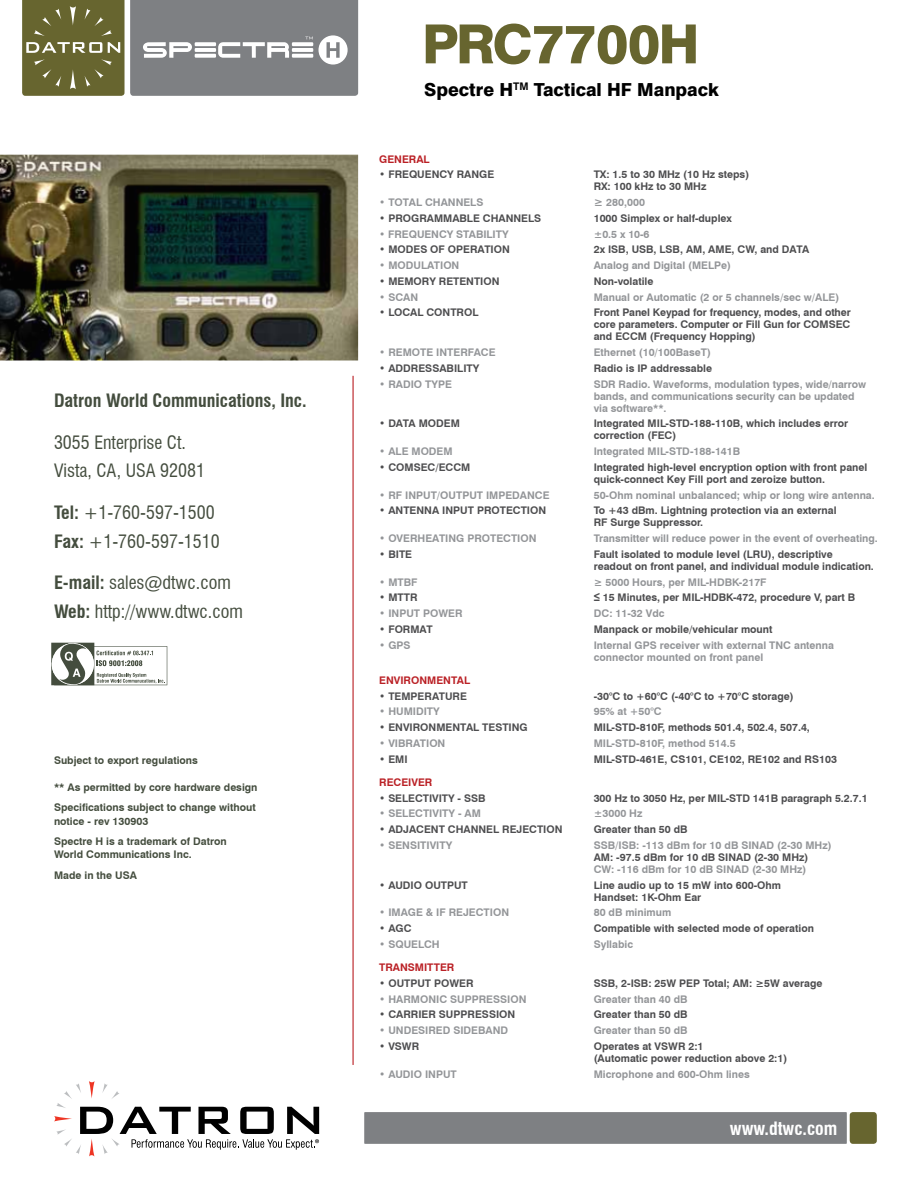
<style>
.page{position:relative;width:918px;height:1188px;background:#fff}
.page>*{position:absolute;margin:0;border:0;box-sizing:border-box;transform-origin:0 0}
.t1{font:800 54px "Swiss 721 BT";color:#67652f}
.t2{font:condensed 18px/28.5px "Swiss 721 BT";color:#444d3e}
.t3{font:700 condensed 18px "Swiss 721 BT";color:#444d3e}
.t4{font:800 18px "Swiss 721 BT";color:#000}
.t5{font:700 condensed 18px "Swiss 721 BT";color:#fff}
.t6{font:700 10.5px/12px "Swiss 721 BT";color:#4d4d4f}
.t7{font:700 10.5px/12px "Swiss 721 BT";color:#939598}
.t8{font:700 10.5px/20.2px "Swiss 721 BT";color:#444d3e}
.t9{font:700 10.5px "Swiss 721 BT";color:#ba2025}
.s1{font-weight:700}
.s2{font-size:11.25px}
.s3{font-family:"Arial";font-size:11.25px}
</style>
<div class="page">
<svg style="left:54px;top:1081px;width:265px;height:75px"></svg>
<div style="left:364px;top:1112px;width:483px;height:32px;background:#7e8083"></div>
<div style="left:850px;top:1112px;width:27px;height:32px;background:#67652f;border-radius:3px"></div>
<hr style="left:353px;top:376px;width:1px;height:689px;background:#ba2025">
<svg style="left:22px;top:0;width:336px;height:96px;background:#868779"></svg>
<svg style="left:51px;top:643px;width:116px;height:43px"></svg>
<img style="left:0;top:155px;width:358px;height:206px">
<h2 class="t3" style="left:54px;top:389px;width:254px">Datron World Communications, Inc.</h2>
<h2 class="t2" style="left:54px;top:428px;width:153px">3055 Enterprise Ct.<br>Vista, CA, USA 92081</h2>
<h2 class="t2" style="left:54px;top:498px;width:167px"><span class="s1">Tel:</span> +1-760-597-1500<br><span class="s1">Fax:</span> +1-760-597-1510</h2>
<h2 class="t2" style="left:54px;top:569px;width:190px"><span class="s1">E-mail:</span> sales@dtwc.com<br><span class="s1">Web:</span> http://www.dtwc.com</h2>
<p class="t8" style="left:54px;top:750px;width:145px">Subject to export regulations</p>
<p class="t8" style="left:54px;top:777px;width:205px">** As permitted by core hardware design<br>Specifications subject to change without</p>
<p class="t8" style="left:54px;top:811px;width:174px">notice - rev 130903<br>Spectre H is a trademark of Datron</p>
<p class="t8" style="left:54px;top:845px;width:139px">World Communications Inc.<br>Made in the USA</p>
<h1 class="t1" style="left:422px;top:11px;width:279px">PRC7700H</h1>
<h2 class="t4" style="left:424px;top:78px;width:296px">Spectre H<sup>TM</sup> Tactical HF Manpack</h2>
<p class="t9" style="left:379px;top:153px;width:17px">General</p>
<p class="t6" style="left:379px;top:169px;width:117px">• FREQUENCY RANGE</p>
<p class="t6" style="left:594px;top:169px;width:157px">TX: 1.5 to 30 MHz (10 Hz steps)<br>RX: 100 kHz to 30 MHz</p>
<p class="t7" style="left:379px;top:196px;width:106px">• TOTAL CHANNELS</p>
<p class="t7" style="left:594px;top:196px;width:53px"><span class="s2">≥</span> 280,000</p>
<p class="t6" style="left:379px;top:212px;width:163px">• PROGRAMMABLE CHANNELS</p>
<p class="t6" style="left:594px;top:212px;width:140px">1000 Simplex or half-duplex</p>
<p class="t7" style="left:379px;top:228px;width:131px">• FREQUENCY STABILITY</p>
<p class="t7" style="left:594px;top:228px;width:57px">±0.5 x 10-6</p>
<p class="t6" style="left:379px;top:244px;width:132px">• MODES OF OPERATION</p>
<p class="t6" style="left:594px;top:244px;width:217px">2x ISB, USB, LSB, AM, AME, CW, and DATA</p>
<p class="t7" style="left:379px;top:259px;width:82px">• MODULATION</p>
<p class="t7" style="left:594px;top:259px;width:139px">Analog and Digital (MELPe)</p>
<p class="t6" style="left:379px;top:275px;width:122px">• MEMORY RETENTION</p>
<p class="t6" style="left:594px;top:275px;width:61px">Non-volatile</p>
<p class="t7" style="left:379px;top:291px;width:40px">• SCAN</p>
<p class="t7" style="left:594px;top:291px;width:247px">Manual or Automatic (2 or 5 channels/sec w/ALE)</p>
<p class="t6" style="left:379px;top:307px;width:101px">• LOCAL CONTROL</p>
<p class="t6" style="left:594px;top:307px;width:259px;text-align:justify">Front Panel Keypad for frequency, modes, and other core parameters. Computer or Fill Gun for COMSEC and ECCM (Frequency Hopping)</p>
<p class="t7" style="left:379px;top:346px;width:118px">• REMOTE INTERFACE</p>
<p class="t7" style="left:594px;top:346px;width:119px">Ethernet (10/100BaseT)</p>
<p class="t6" style="left:379px;top:362px;width:102px">• ADDRESSABILITY</p>
<p class="t6" style="left:594px;top:362px;width:120px">Radio is IP addressable</p>
<p class="t7" style="left:379px;top:378px;width:74px">• RADIO TYPE</p>
<p class="t7" style="left:594px;top:378px;width:274px">SDR Radio. Waveforms, modulation types, wide/narrow bands, and communications security can be updated via software**.</p>
<p class="t6" style="left:379px;top:418px;width:82px">• DATA MODEM</p>
<p class="t6" style="left:594px;top:418px;width:256px">Integrated MIL-STD-188-110B, which includes error correction (FEC)</p>
<p class="t7" style="left:379px;top:445px;width:75px">• ALE MODEM</p>
<p class="t7" style="left:594px;top:445px;width:148px">Integrated MIL-STD-188-141B</p>
<p class="t6" style="left:379px;top:461px;width:93px">• COMSEC/ECCM</p>
<p class="t6" style="left:594px;top:461px;width:275px">Integrated high-level encryption option with front panel quick-connect Key Fill port and zeroize button.</p>
<p class="t7" style="left:379px;top:489px;width:172px">• RF INPUT/OUTPUT IMPEDANCE</p>
<p class="t7" style="left:594px;top:489px;width:283px">50-Ohm nominal unbalanced; whip or long wire antenna.</p>
<p class="t6" style="left:379px;top:505px;width:168px">• ANTENNA INPUT PROTECTION</p>
<p class="t6" style="left:594px;top:505px;width:244px">To +43 dBm. Lightning protection via an external<br>RF Surge Suppressor.</p>
<p class="t7" style="left:379px;top:532px;width:159px">• OVERHEATING PROTECTION</p>
<p class="t7" style="left:594px;top:532px;width:286px">Transmitter will reduce power in the event of overheating.</p>
<p class="t6" style="left:379px;top:548px;width:34px">• BITE</p>
<p class="t6" style="left:594px;top:548px;width:282px">Fault isolated to module level (LRU), descriptive<br>readout on front panel, and individual module indication.</p>
<p class="t7" style="left:379px;top:576px;width:40px">• MTBF</p>
<p class="t7" style="left:594px;top:576px;width:174px">≥ 5000 Hours, per MIL-HDBK-217F</p>
<p class="t6" style="left:379px;top:592px;width:40px">• MTTR</p>
<p class="t6" style="left:594px;top:592px;width:263px"><span class="s3">≤</span> 15 Minutes, per MIL-HDBK-472, procedure V, part B</p>
<p class="t7" style="left:379px;top:607px;width:85px">• INPUT POWER</p>
<p class="t7" style="left:594px;top:607px;width:72px">DC: 11-32 Vdc</p>
<p class="t6" style="left:379px;top:623px;width:55px">• FORMAT</p>
<p class="t6" style="left:594px;top:623px;width:180px">Manpack or mobile/vehicular mount</p>
<p class="t7" style="left:379px;top:639px;width:33px">• GPS</p>
<p class="t7" style="left:594px;top:639px;width:242px">Internal GPS receiver with external TNC antenna connector mounted on front panel</p>
<p class="t9" style="left:379px;top:674px;width:92px">ENVIRONMENTAL</p>
<p class="t6" style="left:379px;top:690px;width:89px">• TEMPERATURE</p>
<p class="t6" style="left:594px;top:690px;width:202px">-30°C to +60°C (-40°C to +70°C storage)</p>
<p class="t7" style="left:379px;top:706px;width:62px">• HUMIDITY</p>
<p class="t7" style="left:594px;top:706px;width:70px">95% at +50°C</p>
<p class="t6" style="left:379px;top:721px;width:150px">• ENVIRONMENTAL TESTING</p>
<p class="t6" style="left:594px;top:721px;width:218px">MIL-STD-810F, methods 501.4, 502.4, 507.4,</p>
<p class="t7" style="left:379px;top:737px;width:68px">• VIBRATION</p>
<p class="t7" style="left:594px;top:737px;width:143px">MIL-STD-810F, method 514.5</p>
<p class="t6" style="left:379px;top:753px;width:30px">• EMI</p>
<p class="t6" style="left:594px;top:753px;width:245px">MIL-STD-461E, CS101, CE102, RE102 and RS103</p>
<p class="t9" style="left:379px;top:776px;width:55px">RECEIVER</p>
<p class="t6" style="left:379px;top:792px;width:108px">• SELECTIVITY - SSB</p>
<p class="t6" style="left:594px;top:792px;width:275px">300 Hz to 3050 Hz, per MIL-STD 141B paragraph 5.2.7.1</p>
<p class="t7" style="left:379px;top:808px;width:103px">• SELECTIVITY - AM</p>
<p class="t7" style="left:594px;top:808px;width:50px">±3000 Hz</p>
<p class="t6" style="left:379px;top:823px;width:185px">• ADJACENT CHANNEL REJECTION</p>
<p class="t6" style="left:594px;top:823px;width:95px">Greater than 50 dB</p>
<p class="t7" style="left:379px;top:839px;width:75px">• SENSITIVITY</p>
<p class="t7" style="left:594px;top:839px;width:239px">SSB/ISB: -113 dBm for 10 dB SINAD (2-30 MHz)</p>
<p class="t6" style="left:594px;top:851px;width:216px">AM: -97.5 dBm for 10 dB SINAD (2-30 MHz)</p>
<p class="t7" style="left:594px;top:863px;width:214px">CW: -116 dBm for 10 dB SINAD (2-30 MHz)</p>
<p class="t6" style="left:379px;top:879px;width:90px">• AUDIO OUTPUT</p>
<p class="t6" style="left:594px;top:879px;width:189px">Line audio up to 15 mW into 600-Ohm<br>Handset: 1K-Ohm Ear</p>
<p class="t7" style="left:379px;top:907px;width:131px">• IMAGE &amp; IF REJECTION</p>
<p class="t7" style="left:594px;top:907px;width:79px">80 dB minimum</p>
<p class="t6" style="left:379px;top:922px;width:34px">• AGC</p>
<p class="t6" style="left:594px;top:922px;width:222px">Compatible with selected mode of operation</p>
<p class="t7" style="left:379px;top:938px;width:62px">• SQUELCH</p>
<p class="t7" style="left:594px;top:938px;width:41px">Syllabic</p>
<p class="t9" style="left:379px;top:961px;width:77px">TRANSMITTER</p>
<p class="t6" style="left:379px;top:977px;width:96px">• OUTPUT POWER</p>
<p class="t6" style="left:594px;top:977px;width:230px">SSB, 2-ISB: 25W PEP Total; AM: ≥5W average</p>
<p class="t7" style="left:379px;top:993px;width:149px">• HARMONIC SUPPRESSION</p>
<p class="t7" style="left:594px;top:993px;width:95px">Greater than 40 dB</p>
<p class="t6" style="left:379px;top:1009px;width:138px">• CARRIER SUPPRESSION</p>
<p class="t6" style="left:594px;top:1009px;width:95px">Greater than 50 dB</p>
<p class="t7" style="left:379px;top:1024px;width:130px">• UNDESIRED SIDEBAND</p>
<p class="t7" style="left:594px;top:1024px;width:95px">Greater than 50 dB</p>
<p class="t6" style="left:379px;top:1040px;width:42px">• VSWR</p>
<p class="t6" style="left:594px;top:1040px;width:195px">Operates at VSWR 2:1<br>(Automatic power reduction above 2:1)</p>
<p class="t7" style="left:379px;top:1068px;width:79px">• AUDIO INPUT</p>
<p class="t7" style="left:594px;top:1068px;width:158px">Microphone and 600-Ohm lines</p>
<h2 class="t5" style="left:730px;top:1118px;width:109px">www.dtwc.com</h2>
</div>
